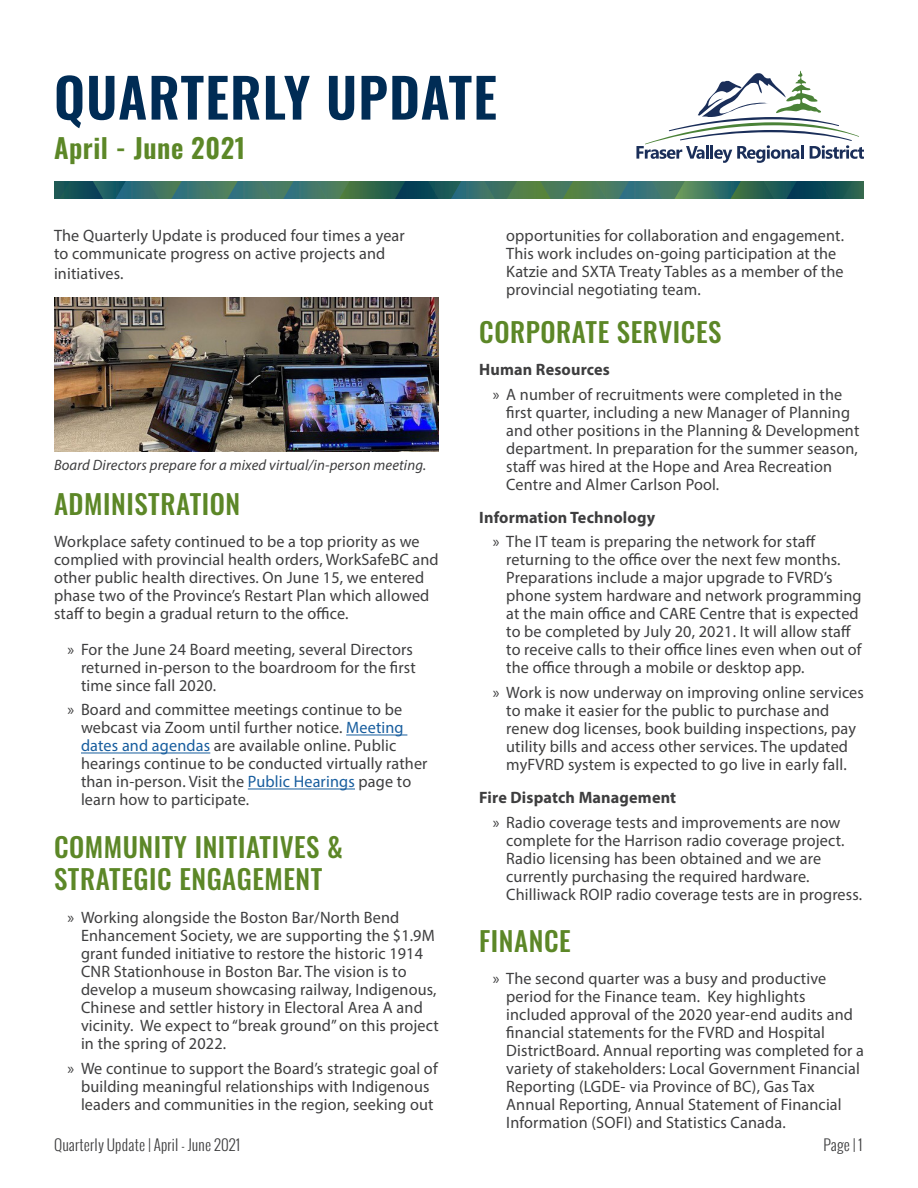
<style>
.page{position:relative;width:918px;height:1188px;background:#fff}
.page>*{position:absolute;margin:0;border:0;box-sizing:border-box;transform-origin:0 0}
.t1{font:600 54px "Oswald";letter-spacing:.02em;color:#002c55}
.H2_DK_Green{font:500 27px/32.4px "Oswald";letter-spacing:.02em;color:#5c8727}
.Bullets_1{font:500 27px "Oswald";letter-spacing:.02em;color:#5c8727}
.t2{font:600 27px "Oswald";letter-spacing:.02em;color:#5c8727}
.H2_DK_Green-2{font:16.5px/18px "Myriad Pro";letter-spacing:.01em;color:#3e3e3f}
.Body{font:16.5px/18px "Myriad Pro";letter-spacing:.01em;color:#3e3e3f}
.Body-2{font:700 16.5px "Myriad Pro";letter-spacing:.01em;color:#3e3e3f}
.Bullets_1-2{font:700 16.5px "Myriad Pro";letter-spacing:.01em;color:#3e3e3f}
.Body-3{font:italic 15px "Myriad Pro";letter-spacing:.01em;color:#3e3e3f}
.t3{font:300 15px "Oswald";letter-spacing:.01em;color:#3e3e3f}
.s1{color:#175d9e}
</style>
<div class="page">
<svg style="left:54px;top:181px;width:810px;height:18px;background:#336b5e"></svg>
<hr style="left:346px;top:735px;width:61px;height:1px;background:#175d9e">
<hr style="left:81px;top:753px;width:129px;height:1px;background:#175d9e">
<hr style="left:248px;top:789px;width:107px;height:1px;background:#175d9e">
<svg style="left:636px;top:71px;width:228px;height:92px"></svg>
<img style="left:54px;top:298px;width:385px;height:154px">
<p class="t1" style="left:54px;top:69px;width:444px">QUARTERLY UPDATE</p>
<p class="t2" style="left:54px;top:134px;width:193px">April - June 2021</p>
<p class="Body" style="left:54px;top:227px;width:352px">The Quarterly Update is produced four times a year to communicate progress on active projects and</p>
<p class="Body" style="left:54px;top:264px;width:71px">initiatives.</p>
<p class="Body-3" style="left:54px;top:456px;width:374px">Board Directors prepare for a mixed virtual/in-person meeting.</p>
<p class="H2_DK_Green" style="left:54px;top:490px;width:188px">ADMINISTRATION</p>
<p class="H2_DK_Green-2" style="left:54px;top:532px;width:386px">Workplace safety continued to be a top priority as we complied with provincial health orders, WorkSafeBC and other public health directives. On June 15, we entered phase two of the Province’s Restart Plan which allowed staff to begin a gradual return to the office.</p>
<p class="H2_DK_Green-2" style="left:81px;top:640px;width:336px;text-indent:-14px">» For the June 24 Board meeting, several Directors returned in-person to the boardroom for the first time since fall 2020.</p>
<p class="H2_DK_Green-2" style="left:81px;top:701px;width:348px;text-indent:-14px">» Board and committee meetings continue to be webcast via Zoom until further notice. <span class="s1">Meeting dates and agendas</span> are available online. Public hearings continue to be conducted virtually rather than in-person. Visit the <span class="s1">Public Hearings</span> page to learn how to participate.</p>
<p class="H2_DK_Green" style="left:54px;top:832px;width:291px">COMMUNITY INITIATIVES &amp;<br>STRATEGIC ENGAGEMENT</p>
<p class="H2_DK_Green-2" style="left:81px;top:909px;width:359px;text-indent:-14px">» Working alongside the Boston Bar/North Bend Enhancement Society, we are supporting the $1.9M grant funded initiative to restore the historic 1914<br>CNR Stationhouse in Boston Bar. The vision is to develop a museum showcasing railway, Indigenous, Chinese and settler history in Electoral Area A and vicinity. We expect to “break ground” on this project in the spring of 2022.</p>
<p class="H2_DK_Green-2" style="left:68px;top:1059px;width:372px;text-align:center">» We continue to support the Board’s strategic goal of building meaningful relationships with Indigenous leaders and communities in the region, seeking out</p>
<p class="H2_DK_Green-2" style="left:506px;top:227px;width:339px">opportunities for collaboration and engagement.<br>This work includes on-going participation at the Katzie and SXTA Treaty Tables as a member of the provincial negotiating team.</p>
<p class="Bullets_1" style="left:479px;top:317px;width:244px">CORPORATE SERVICES</p>
<p class="Bullets_1-2" style="left:479px;top:359px;width:132px">Human Resources</p>
<p class="H2_DK_Green-2" style="left:506px;top:385px;width:355px;text-indent:-14px">» A number of recruitments were completed in the first quarter, including a new Manager of Planning and other positions in the Planning &amp; Development department. In preparation for the summer season, staff was hired at the Hope and Area Recreation Centre and Almer Carlson Pool.</p>
<p class="Body-2" style="left:479px;top:506px;width:177px">Information Technology</p>
<p class="H2_DK_Green-2" style="left:506px;top:533px;width:357px;text-indent:-14px">» The IT team is preparing the network for staff returning to the office over the next few months.<br>Preparations include a major upgrade to FVRD’s phone system hardware and network programming at the main office and CARE Centre that is expected to be completed by July 20, 2021. It will allow staff to receive calls to their office lines even when out of the office through a mobile or desktop app.</p>
<p class="H2_DK_Green-2" style="left:506px;top:683px;width:359px;text-indent:-14px">» Work is now underway on improving online services to make it easier for the public to purchase and renew dog licenses, book building inspections, pay utility bills and access other services. The updated myFVRD system is expected to go live in early fall.</p>
<p class="Body-2" style="left:479px;top:787px;width:198px">Fire Dispatch Management</p>
<p class="H2_DK_Green-2" style="left:506px;top:813px;width:357px;text-indent:-14px">» Radio coverage tests and improvements are now complete for the Harrison radio coverage project.<br>Radio licensing has been obtained and we are currently purchasing the required hardware.<br>Chilliwack ROIP radio coverage tests are in progress.</p>
<p class="H2_DK_Green" style="left:479px;top:927px;width:93px">FINANCE</p>
<p class="H2_DK_Green-2" style="left:506px;top:969px;width:359px;text-indent:-14px">» The second quarter was a busy and productive period for the Finance team. Key highlights included approval of the 2020 year-end audits and financial statements for the FVRD and Hospital DistrictBoard. Annual reporting was completed for a variety of stakeholders: Local Government Financial Reporting (LGDE- via Province of BC), Gas Tax Annual Reporting, Annual Statement of Financial Information (SOFI) and Statistics Canada.</p>
<p class="t3" style="left:54px;top:1135px;width:187px">Quarterly Update | April - June 2021</p>
<p class="t3" style="left:823px;top:1135px;width:41px">Page | 1</p>
</div>
